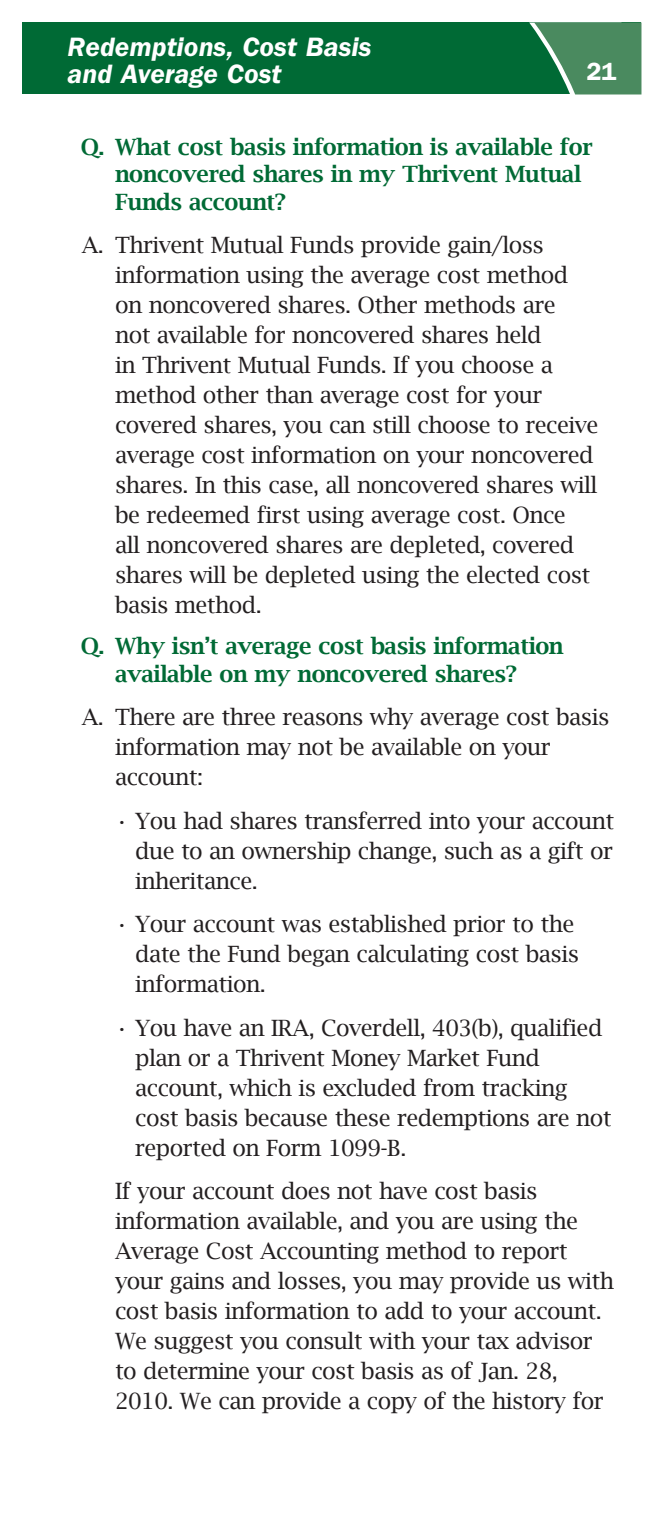
<style>
.page{position:relative;width:664px;height:1530px;background:#fff}
.page>*{position:absolute;margin:0;border:0;box-sizing:border-box;transform-origin:0 0}
.Page_Heading-Right{font:italic 600 27.5px "ITC Franklin Gothic Std";color:#fff}
.t1{font:600 25px "ITC Franklin Gothic Std";color:#fff}
.Body_Copy{font:22.5px/30px "Lucida Bright";letter-spacing:-.025em;color:#231f20}
.Q_in_red_w_space{font:600 22.5px/27.5px "Lucida Bright";letter-spacing:-.02em;color:#006a35}
</style>
<div class="page">
<div style="left:22px;top:22px;width:619px;height:72px;background:#006a35"></div>
<svg style="left:529px;top:22px;width:112px;height:72px"></svg>
<p class="Page_Heading-Right" style="left:68px;top:31px;width:306px">Redemptions, Cost Basis</p>
<p class="Page_Heading-Right" style="left:68px;top:59px;width:215px">and Average Cost</p>
<p class="t1" style="left:586px;top:57px;width:31px">21</p>
<p class="Q_in_red_w_space" style="left:115px;top:133px;width:479px;text-indent:-34px">Q. What cost basis information is available for noncovered shares in my Thrivent Mutual<br>Funds account?</p>
<p class="Body_Copy" style="left:115px;top:230px;width:485px;text-indent:-33px">A. Thrivent Mutual Funds provide gain/loss information using the average cost method on noncovered shares. Other methods are<br>not available for noncovered shares held<br>in Thrivent Mutual Funds. If you choose a method other than average cost for your covered shares, you can still choose to receive average cost information on your noncovered shares. In this case, all noncovered shares will be redeemed first using average cost. Once<br>all noncovered shares are depleted, covered shares will be depleted using the elected cost basis method.</p>
<p class="Q_in_red_w_space" style="left:81px;top:632px;width:484px;text-align:center">Q. Why isn’t average cost basis information available on my noncovered shares?</p>
<p class="Body_Copy" style="left:115px;top:702px;width:496px;text-indent:-33px">A. There are three reasons why average cost basis information may not be available on your account:</p>
<p class="Body_Copy" style="left:135px;top:806px;width:481px;text-align:justify;text-indent:-20px">• You had shares transferred into your account due to an ownership change, such as a gift or inheritance.</p>
<p class="Body_Copy" style="left:135px;top:909px;width:445px;text-indent:-20px">• Your account was established prior to the date the Fund began calculating cost basis information.</p>
<p class="Body_Copy" style="left:135px;top:1013px;width:478px;text-indent:-20px">• You have an IRA, Coverdell, 403(b), qualified plan or a Thrivent Money Market Fund account, which is excluded from tracking cost basis because these redemptions are not reported on Form 1099-B.</p>
<p class="Body_Copy" style="left:115px;top:1176px;width:500px">If your account does not have cost basis information available, and you are using the Average Cost Accounting method to report your gains and losses, you may provide us with cost basis information to add to your account.<br>We suggest you consult with your tax advisor to determine your cost basis as of Jan. 28, 2010. We can provide a copy of the history for</p>
</div>
